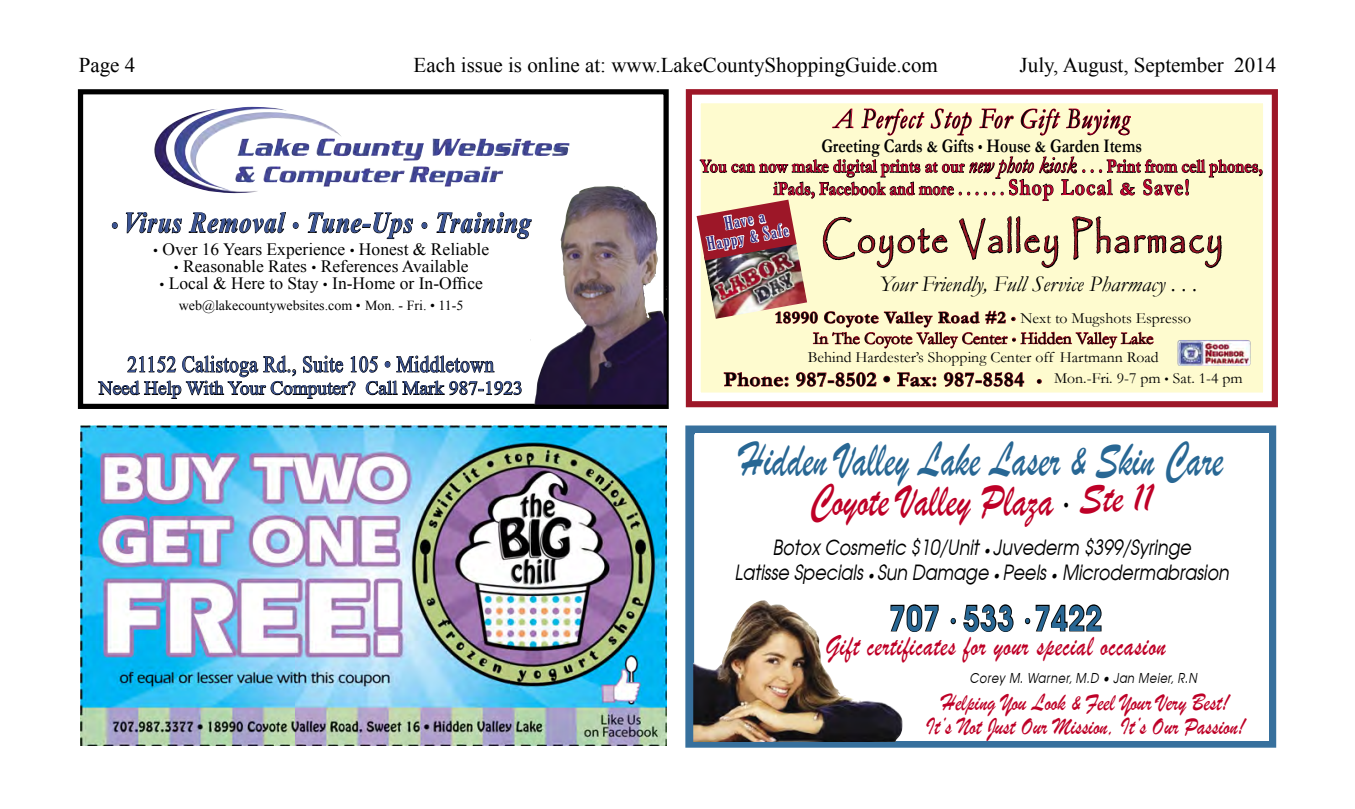
<style>
.page{position:relative;width:1355px;height:809px;background:#fff}
.page>*{position:absolute;margin:0;border:0;box-sizing:border-box;transform-origin:0 0}
.t1{font:51.45px "Brush Script";color:#286794;scale:.71 1}
.t2{font:47.77px "Brush Script";color:#be0027;scale:.77 1}
.t3{font:44.1px "Brush Script";color:#be0027;scale:.83 1}
.t4{font:42.52px "Papyrus";letter-spacing:.06em;color:#9d1728;scale:.78 1}
.t5{font:700 33.6px "Avalon";letter-spacing:.05em;color:#286794;scale:.83 1}
.t6{font:30.62px "Brush Script";letter-spacing:.02em;color:#be0027;scale:.8 1}
.t7{font:italic 700 29.05px "Times New Roman";letter-spacing:.04em;color:#3a5393;scale:.84 1}
.t8{font:italic 28.88px "Garamond";letter-spacing:.05em;color:#000;scale:.85 1}
.t9{font:25.2px/24.5px "Brush Script";color:#be0027;text-align:center;scale:.83 1}
.t10{font:22.75px "Times New Roman";letter-spacing:.02em;color:#3a5393;scale:.84 1}
.t11{font:italic 22.4px "Garamond";color:#000}
.t12{font:italic 21px/24.5px "Avalon";color:#000;text-align:center;scale:.83 1}
.t13{font:21px "Times New Roman";color:#000}
.t14{font:700 20.65px "Garamond";letter-spacing:.03em;color:#000}
.t15{font:700 19.43px/20.7px "Garamond";letter-spacing:.01em;color:#be002e;text-align:center;scale:.82 1}
.t16{font:19.07px "Times New Roman";color:#3a5393}
.t17{font:17.32px "Times New Roman";color:#000}
.t18{font:17.15px/20.7px "Garamond";color:#000;text-align:center}
.t19{font:extra-condensed 17.15px/17.2px "Gloucester";color:#392e7a;text-align:center}
.t20{font:15.58px "Garamond";color:#000}
.t21{font:13.83px "Times New Roman";color:#000}
.t22{font:italic 13.65px "Avalon";letter-spacing:.04em;color:#000;scale:.83 1}
.s1{font-size:20.82px}
.s2{font-size:13.83px}
.s3{color:#000}
.s4{font-size:17.15px;color:#000}
.s5{font-size:15.05px;color:#000}
.s6{font-weight:400;font-style:italic;font-size:23.62px}
.s7{font-size:23.62px}
.s8{font-size:18.9px}
.s9{font-size:15.58px}
.s10{font-weight:700}
.s11{font-weight:700;font-size:12.08px}
.s12{font-size:12.08px}
.s13{font-size:41.65px}
.s14{font-size:18.9px;color:#000}
.s15{font-size:12.6px}
.s16{font-size:21px}
</style>
<div class="page">
<div style="left:78px;top:89px;width:590px;height:320px;border:5px solid #000"></div>
<svg style="left:98px;top:355px;width:424px;height:44px"></svg>
<svg style="left:111px;top:222px;width:7px;height:7px"></svg>
<svg style="left:125px;top:212px;width:57px;height:22px"></svg>
<svg style="left:188px;top:212px;width:98px;height:22px"></svg>
<svg style="left:292px;top:222px;width:7px;height:7px"></svg>
<svg style="left:307px;top:212px;width:106px;height:27px"></svg>
<svg style="left:421px;top:222px;width:7px;height:7px"></svg>
<svg style="left:436px;top:212px;width:96px;height:28px"></svg>
<img style="left:154px;top:107px;width:368px;height:87px">
<img style="left:534px;top:185px;width:132px;height:219px">
<div style="left:686px;top:89px;width:591px;height:318px;border:7px solid #9d1728"></div>
<div style="left:696px;top:99px;width:571px;height:298px;background:#fefbcf"></div>
<div style="left:692px;top:95px;width:579px;height:306px;border:9px solid #fff"></div>
<svg style="left:775px;top:310px;width:379px;height:39px"></svg>
<svg style="left:723px;top:372px;width:66px;height:15px"></svg>
<svg style="left:796px;top:372px;width:81px;height:15px"></svg>
<svg style="left:883px;top:375px;width:7px;height:8px"></svg>
<svg style="left:897px;top:372px;width:40px;height:15px"></svg>
<svg style="left:943px;top:372px;width:81px;height:15px"></svg>
<svg style="left:1036px;top:379px;width:6px;height:5px"></svg>
<img style="left:1177px;top:340px;width:73px;height:26px">
<img style="left:707px;top:276px;width:100px;height:43px">
<svg style="left:696px;top:90px;width:567px;height:186px"></svg>
<div style="left:685px;top:425px;width:591px;height:322px;border:9px solid #37709d"></div>
<div style="left:694px;top:433px;width:574px;height:307px;background:#fff"></div>
<img style="left:693px;top:599px;width:210px;height:142px">
<svg style="left:889px;top:603px;width:50px;height:30px"></svg>
<svg style="left:950px;top:604px;width:64px;height:29px"></svg>
<svg style="left:1024px;top:604px;width:78px;height:28px"></svg>
<img style="left:80px;top:425px;width:586px;height:320px">
<p class="t13" style="left:79px;top:51px;width:58px">Page 4</p>
<p class="t13" style="left:413px;top:51px;width:526px">Each issue is online at: www.LakeCountyShoppingGuide.com</p>
<p class="t13" style="left:1019px;top:51px;width:258px">July, August, September 2014</p>
<p class="t7" style="left:111px;top:202px;width:501px"><span class="s1">•</span> Virus Removal <span class="s1">•</span> Tune-Ups <span class="s1">•</span> Training</p>
<p class="t17" style="left:153px;top:237px;width:337px"><span class="s2">•</span> Over 16 Years Experience <span class="s2">•</span> Honest &amp; Reliable</p>
<p class="t17" style="left:174px;top:255px;width:296px"><span class="s2">•</span> Reasonable Rates <span class="s2">•</span> References Available</p>
<p class="t17" style="left:160px;top:272px;width:325px"><span class="s2">•</span> Local &amp; Here to Stay <span class="s2">•</span> In-Home or In-Office</p>
<p class="t21" style="left:179px;top:296px;width:286px">web@lakecountywebsites.com • Mon. - Fri. • 11-5</p>
<p class="t10" style="left:127px;top:349px;width:438px">21152 Calistoga Rd., Suite 105 • Middletown</p>
<p class="t16" style="left:99px;top:375px;width:425px">Need Help With Your Computer? Call Mark 987-1923</p>
<p class="t8" style="left:834px;top:99px;width:348px">A Perfect Stop For Gift Buying</p>
<p class="t15" style="left:700px;top:135px;width:687px"><span class="s3">Greeting Cards</span> <span class="s4">&amp;</span> <span class="s3">Gifts</span> <span class="s5">•</span> <span class="s3">House</span> <span class="s4">&amp;</span> <span class="s3">Garden Items<br></span>You can now make digital prints at our <span class="s6">new photo kiosk</span> . . . Print from cell phones,</p>
<p class="t15" style="left:773px;top:178px;width:509px">iPads, Facebook and more . . . . . . <span class="s7">Shop Local</span> <span class="s8">&amp;</span> <span class="s7">Save!</span></p>
<p class="t19" style="left:703px;top:218px;width:84px;rotate:-10deg">Have a<br>Happy <span class="s9">&amp;</span> Safe</p>
<p class="t4" style="left:821px;top:213px;width:516px">Coyote Valley Pharmacy</p>
<p class="t11" style="left:879px;top:268px;width:320px">Your Friendly, Full Service Pharmacy . . .</p>
<p class="t18" style="left:775px;top:307px;width:417px"><span class="s10">18990 Coyote Valley Road #2</span> <span class="s11">•</span> <span class="s9">Next to Mugshots Espresso<br></span>In The Coyote Valley Center <span class="s12">•</span> Hidden Valley Lake</p>
<p class="t20" style="left:807px;top:347px;width:352px">Behind Hardester’s Shopping Center off Hartmann Road</p>
<p class="t14" style="left:724px;top:365px;width:520px">Phone: 987-8502 • Fax: 987-8584 <span class="s2">•</span> <sup>Mon.-Fri.</sup> <sup>9-7</sup> <sup>pm</sup> <sup>•</sup> <sup>Sat.</sup> <sup>1-4</sup> <sup>pm</sup></p>
<p class="t1" style="left:740px;top:427px;width:682px">Hidden Valley Lake Laser <span class="s13">&amp;</span> Skin Care</p>
<p class="t2" style="left:810px;top:471px;width:318px">Coyote Valley Plaza</p>
<p class="t3" style="left:1063px;top:471px;width:110px"><span class="s14">•</span> Ste 11</p>
<p class="t12" style="left:734px;top:535px;width:597px">Botox Cosmetic $10/Unit <span class="s15">•</span> Juvederm $399/Syringe<br>Latisse Specials <span class="s15">•</span> Sun Damage <span class="s15">•</span> Peels <span class="s15">•</span> Microdermabrasion</p>
<p class="t5" style="left:889px;top:595px;width:257px">707 <sup>•</sup> 533 <sup>•</sup> 7422</p>
<p class="t6" style="left:825px;top:627px;width:427px">Gift certificates for your special occasion</p>
<p class="t22" style="left:969px;top:669px;width:275px">Corey M. Warner, M.D <span class="s15">•</span> Jan Meier, R.N</p>
<p class="t9" style="left:925px;top:690px;width:386px">Helping You Look <span class="s16">&amp;</span> Feel Your Very Best!<br>It’s Not Just Our Mission, It’s Our Passion!</p>
</div>
